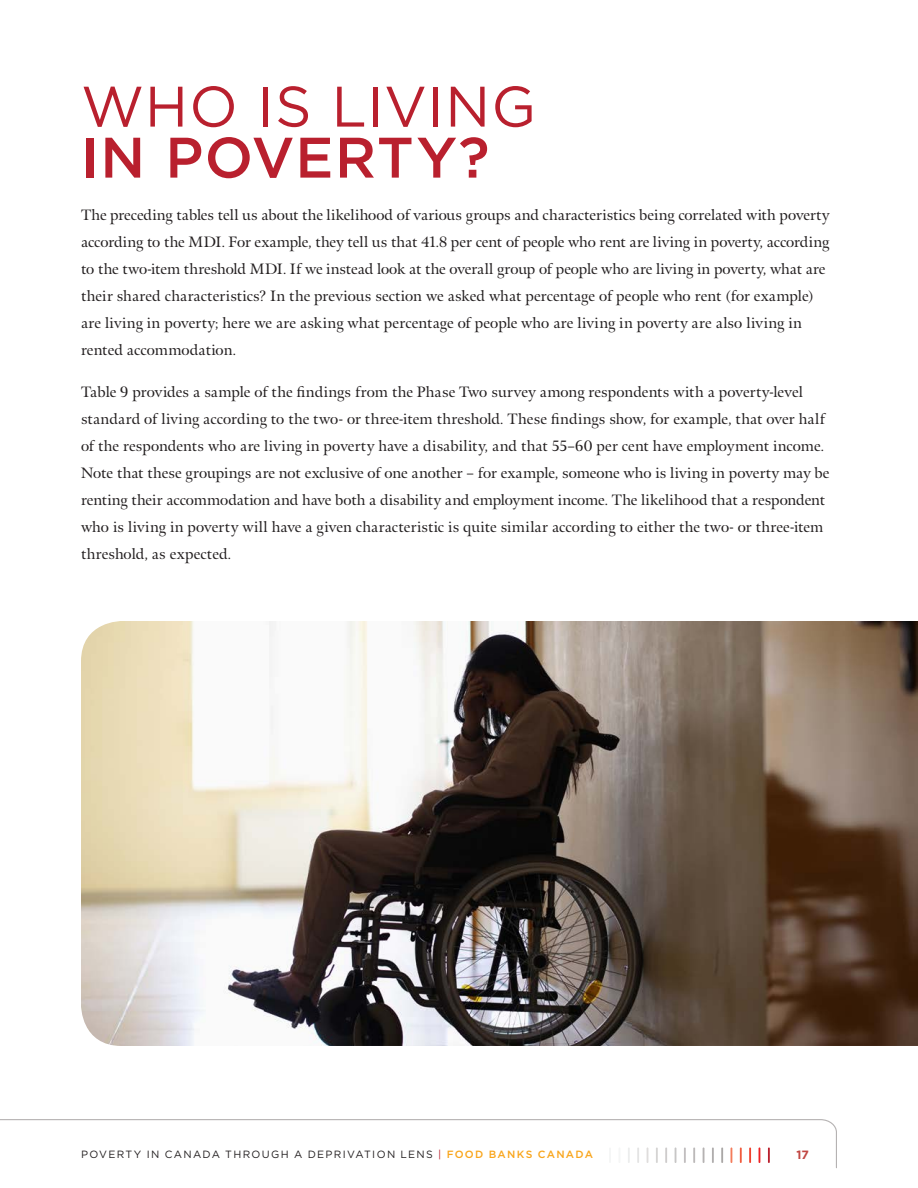
<style>
.page{position:relative;width:918px;height:1188px;background:#fff}
.page>*{position:absolute;margin:0;border:0;box-sizing:border-box;transform-origin:0 0}
.t1{font:57px "Gotham";letter-spacing:.015em;color:#b9202e}
.t2{font:500 57px "Gotham";letter-spacing:.02em;color:#b9202e}
.t3{font:15px/27px "Meno";letter-spacing:.01em;color:#231f20}
.t4{font:700 12px "Gotham";color:#c14743}
.t5{font:10.5px "Gotham";letter-spacing:.125em;color:#231f20}
.s1{color:#b9202e}
.s2{font-weight:500;color:#f9a51b}
</style>
<div class="page">
<svg style="left:0;top:1119px;width:837px;height:50px"></svg>
<img style="left:81px;top:621px;width:837px;height:425px">
<h1 class="t1" style="left:81px;top:70px;width:457px">WHO IS LIVING</h1>
<h1 class="t2" style="left:81px;top:120px;width:410px">IN POVERTY?</h1>
<p class="t3" style="left:81px;top:201px;width:750px">The preceding tables tell us about the likelihood of various groups and characteristics being correlated with poverty according to the MDI. For example, they tell us that 41.8 per cent of people who rent are living in poverty, according to the two-item threshold MDI. If we instead look at the overall group of people who are living in poverty, what are their shared characteristics? In the previous section we asked what percentage of people who rent (for example) are living in poverty; here we are asking what percentage of people who are living in poverty are also living in rented accommodation.</p>
<p class="t3" style="left:81px;top:378px;width:750px">Table 9 provides a sample of the findings from the Phase Two survey among respondents with a poverty-level standard of living according to the two- or three-item threshold. These findings show, for example, that over half of the respondents who are living in poverty have a disability, and that 55–60 per cent have employment income.<br>Note that these groupings are not exclusive of one another – for example, someone who is living in poverty may be renting their accommodation and have both a disability and employment income. The likelihood that a respondent who is living in poverty will have a given characteristic is quite similar according to either the two- or three-item threshold, as expected.</p>
<p class="t5" style="left:81px;top:1148px;width:513px">POVERTY IN CANADA THROUGH A DEPRIVATION LENS <span class="s1">|</span> <span class="s2">FOOD BANKS CANADA</span></p>
<p class="t4" style="left:796px;top:1147px;width:14px">17</p>
</div>
